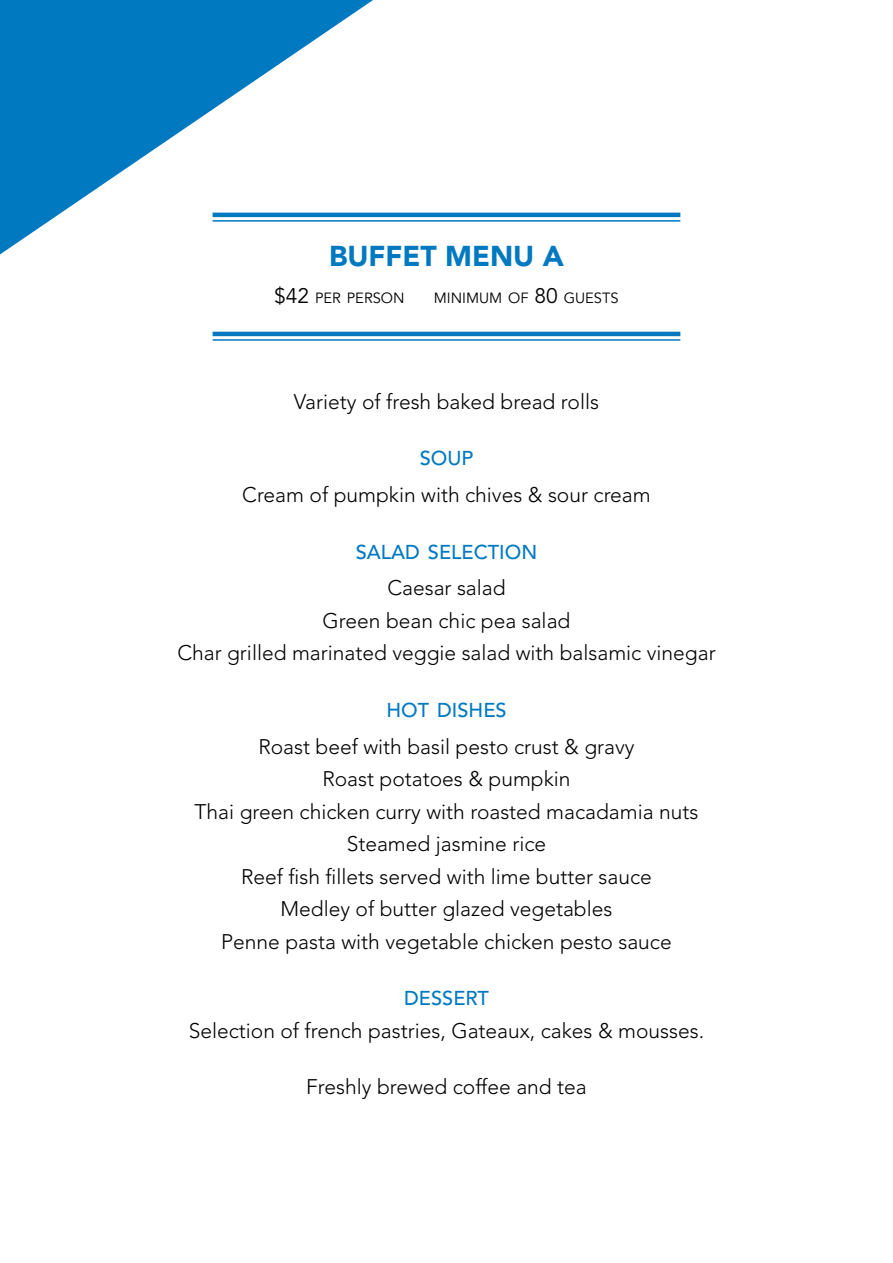
<style>
.page{position:relative;width:893px;height:1263px;background:#fff}
.page>*{position:absolute;margin:0;border:0;box-sizing:border-box;transform-origin:0 0}
.t1{font:900 28.5px "Avenir LT Std";color:#0079c1}
.t2{font:300 21px/32.5px "Avenir LT Std";color:#000;text-align:center}
.t3{font:500 19.95px "Avenir LT Std";color:#0079c1}
.t4{font:14.7px "Avenir LT Std";color:#000}
.s1{font-size:21px}
</style>
<div class="page">
<hr style="left:213px;top:213px;width:467px;height:4px;background:#0079c1">
<hr style="left:213px;top:220px;width:467px;height:2px;background:#0079c1">
<svg style="left:0;top:0;width:373px;height:254px;fill:#0079c1"></svg>
<hr style="left:213px;top:332px;width:467px;height:4px;background:#0079c1">
<hr style="left:213px;top:339px;width:467px;height:2px;background:#0079c1">
<h1 class="t1" style="left:329px;top:239px;width:236px">BUFFET MENU A</h1>
<p class="t4" style="left:274px;top:289px;width:132px"><span class="s1">$42</span> PER PERSON</p>
<p class="t4" style="left:434px;top:289px;width:186px">MINIMUM OF <span class="s1">80</span> GUESTS</p>
<p class="t2" style="left:294px;top:385px;width:307px">Variety of fresh baked bread rolls</p>
<p class="t3" style="left:420px;top:447px;width:55px">SOUP</p>
<p class="t2" style="left:242px;top:479px;width:410px">Cream of pumpkin with chives &amp; sour cream</p>
<p class="t3" style="left:356px;top:540px;width:183px">SALAD SELECTION</p>
<p class="t2" style="left:177px;top:572px;width:540px">Caesar salad<br>Green bean chic pea salad<br>Char grilled marinated veggie salad with balsamic vinegar</p>
<p class="t3" style="left:386px;top:698px;width:122px">HOT DISHES</p>
<p class="t2" style="left:195px;top:730px;width:505px">Roast beef with basil pesto crust &amp; gravy<br>Roast potatoes &amp; pumpkin<br>Thai green chicken curry with roasted macadamia nuts Steamed jasmine rice<br>Reef fish fillets served with lime butter sauce<br>Medley of butter glazed vegetables<br>Penne pasta with vegetable chicken pesto sauce</p>
<p class="t3" style="left:404px;top:987px;width:86px">DESSERT</p>
<p class="t2" style="left:189px;top:1014px;width:517px">Selection of french pastries, Gateaux, cakes &amp; mousses.</p>
<p class="t2" style="left:306px;top:1071px;width:282px">Freshly brewed coffee and tea</p>
</div>
